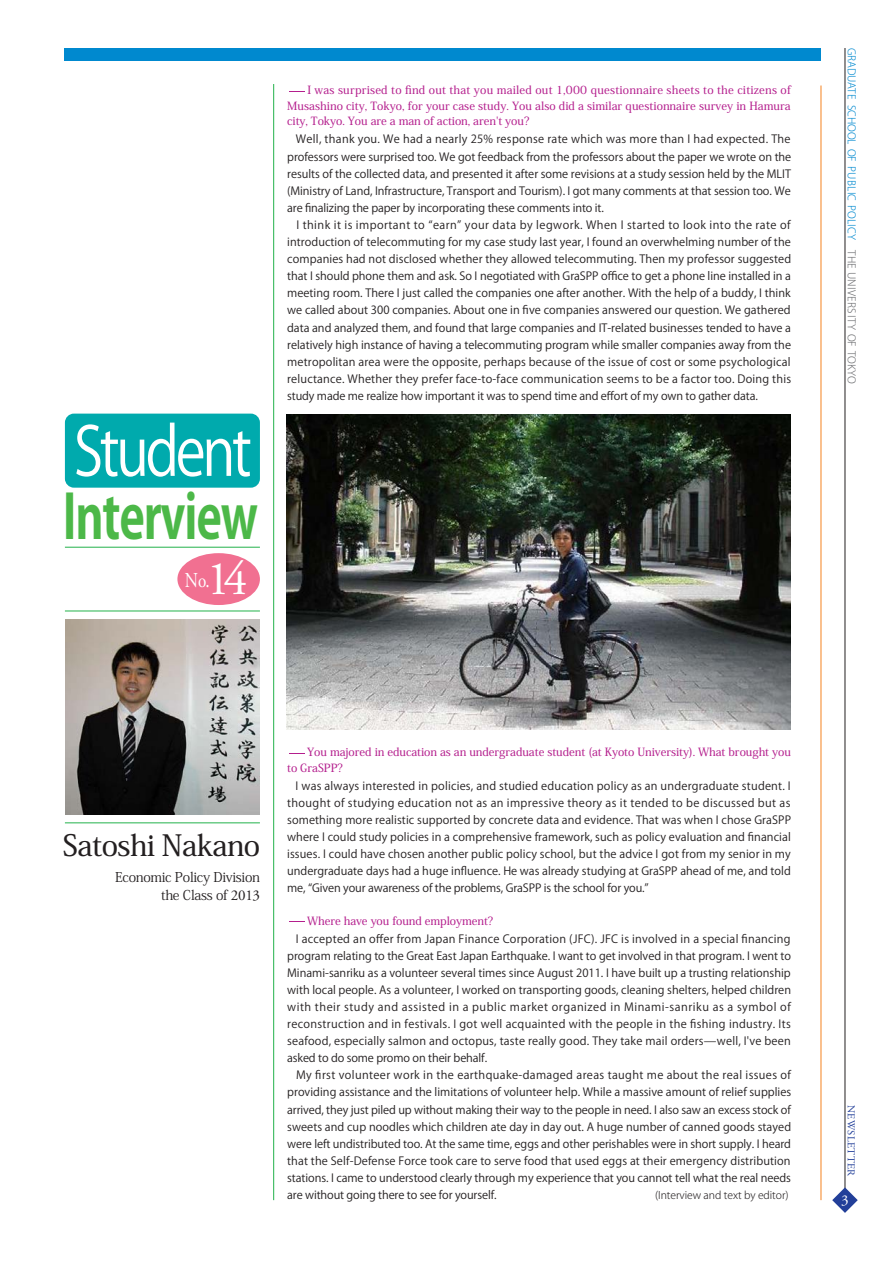
<style>
.page{position:relative;width:893px;height:1263px;background:#fff}
.page>*{position:absolute;margin:0;border:0;box-sizing:border-box;transform-origin:0 0}
.t1{font:66.6px "Koz Go Pro";letter-spacing:-.06em;color:#fff;scale:.83 1}
.t2{font:700 60.45px "Koz Go Pro";letter-spacing:-.025em;color:#4cb848;scale:.77 1}
.t3{font:48px "Adobe Garamond Pro";color:#fff}
.t4{font:500 29.25px "Koz Min Pro";letter-spacing:-.02em;color:#231f20}
.t5{font:21.15px "Adobe Garamond Pro";color:#fff;scale:.8 1}
.t6{font:15px "Adobe Garamond Pro";color:#fff}
.t7{font:13.5px/18px "Koz Min Pro";letter-spacing:-.02em;color:#231f20;text-align:right}
.t8{font:11.25px/17.1px "Koz Go Pro";color:#231f20;text-align:justify}
.t9{font:500 11.25px/15.8px "Koz Min Pro";letter-spacing:-.005em;color:#b41e8d;text-align:justify;scale:6 1}
.t10{font:11.25px "Koz Go Pro";letter-spacing:.02em;color:#231f20}
.t11{font:11.25px "Koz Go Pro";letter-spacing:.025em;color:#231f20}
.t12{font:11.25px "Koz Go Pro";letter-spacing:.03em;color:#231f20}
.t13{font:11.25px "Koz Go Pro";letter-spacing:.04em;color:#231f20}
.t14{font:11.25px "Koz Go Pro";letter-spacing:.045em;color:#231f20}
.t15{font:11.25px "Koz Go Pro";letter-spacing:.035em;color:#231f20}
.t16{font:300 10.5px "Koz Go Pro";letter-spacing:.005em;color:#0089cf}
.t17{font:10.5px "Adobe Garamond Pro";letter-spacing:.04em;color:#223f99}
.s1{color:#6c6d70}
.s2{font-family:"Adobe Garamond Pro";font-size:15px}
.s3{font-weight:300}
.s4{font-weight:300;font-size:10.5px}
</style>
<div class="page">
<div style="left:177px;top:553px;width:83px;height:52px;background:#f17091;border-radius:50%"></div>
<div style="left:65px;top:48px;width:756px;height:12px;background:#0089cf"></div>
<hr style="left:845px;top:48px;width:1px;height:1152px;background:#231f20">
<svg style="left:832px;top:1187px;width:26px;height:26px"></svg>
<hr style="left:821px;top:85px;width:1px;height:1115px;background:#f58220">
<hr style="left:273px;top:84px;width:1px;height:1116px;background:#23b24b">
<img style="left:286px;top:414px;width:504px;height:316px">
<img style="left:65px;top:619px;width:195px;height:195px">
<div style="left:65px;top:414px;width:195px;height:74px;background:#00aaad;border-radius:9px"></div>
<hr style="left:65px;top:611px;width:195px;height:1px;background:#23b24b">
<hr style="left:65px;top:822px;width:195px;height:1px;background:#23b24b">
<hr style="left:65px;top:547px;width:195px;height:1px;background:#23b24b">
<p class="t1" style="left:74px;top:408px;width:216px">Student</p>
<p class="t2" style="left:63px;top:478px;width:255px">Interview</p>
<p class="t3" style="left:206px;top:550px;width:43px">14</p>
<p class="t5" style="left:185px;top:568px;width:32px">No.</p>
<p class="t9" style="left:287px;top:81px;width:85px">-I was surprised to find out that you mailed out 1,000 questionnaire sheets to the citizens of Musashino city, Tokyo, for your case study. You also did a similar questionnaire survey in Hamura city, Tokyo. You are a man of action, aren't you?</p>
<p class="t11" style="left:296px;top:132px;width:496px">Well, thank you. We had a nearly 25% response rate which was more than I had expected. The</p>
<p class="t8" style="left:287px;top:148px;width:506px">professors were surprised too. We got feedback from the professors about the paper we wrote on the</p>
<p class="t8" style="left:287px;top:165px;width:505px">results of the collected data, and presented it after some revisions at a study session held by the MLIT</p>
<p class="t8" style="left:287px;top:182px;width:505px">(Ministry of Land, Infrastructure, Transport and Tourism). I got many comments at that session too. We</p>
<p class="t8" style="left:287px;top:199px;width:318px">are finalizing the paper by incorporating these comments into it.</p>
<p class="t13" style="left:296px;top:217px;width:496px">I think it is important to “earn” your data by legwork. When I started to look into the rate of</p>
<p class="t8" style="left:287px;top:234px;width:505px">introduction of telecommuting for my case study last year, I found an overwhelming number of the</p>
<p class="t8" style="left:287px;top:251px;width:506px">companies had not disclosed whether they allowed telecommuting. Then my professor suggested</p>
<p class="t8" style="left:287px;top:268px;width:505px">that I should phone them and ask. So I negotiated with GraSPP office to get a phone line installed in a</p>
<p class="t8" style="left:287px;top:285px;width:505px">meeting room. There I just called the companies one after another. With the help of a buddy, I think</p>
<p class="t8" style="left:287px;top:302px;width:505px">we called about 300 companies. About one in five companies answered our question. We gathered</p>
<p class="t8" style="left:287px;top:319px;width:505px">data and analyzed them, and found that large companies and IT-related businesses tended to have a</p>
<p class="t8" style="left:287px;top:336px;width:505px">relatively high instance of having a telecommuting program while smaller companies away from the</p>
<p class="t8" style="left:287px;top:353px;width:505px">metropolitan area were the opposite, perhaps because of the issue of cost or some psychological</p>
<p class="t10" style="left:287px;top:371px;width:505px">reluctance. Whether they prefer face-to-face communication seems to be a factor too. Doing this</p>
<p class="t8" style="left:287px;top:388px;width:472px">study made me realize how important it was to spend time and effort of my own to gather data.</p>
<p class="t16" style="left:859px;top:48px;width:337px;rotate:90deg">GRADUATE SCHOOL OF PUBLIC POLICY　<span class="s1">THE UNIVERSITY OF TOKYO</span></p>
<p class="t4" style="left:63px;top:824px;width:199px">Satoshi Nakano</p>
<p class="t7" style="left:115px;top:867px;width:146px">Economic Policy Division the Class of <span class="s2">2013</span></p>
<p class="t9" style="left:287px;top:744px;width:85px">-You majored in education as an undergraduate student (at Kyoto University). What brought you to GraSPP?</p>
<p class="t8" style="left:287px;top:777px;width:505px;text-indent:8px">I was always interested in policies, and studied education policy as an undergraduate student. I thought of studying education not as an impressive theory as it tended to be discussed but as something more realistic supported by concrete data and evidence. That was when I chose GraSPP where I could study policies in a comprehensive framework, such as policy evaluation and financial issues. I could have chosen another public policy school, but the advice I got from my senior in my undergraduate days had a huge influence. He was already studying at GraSPP ahead of me, and told me, “Given your awareness of the problems, GraSPP is the school for you.”</p>
<p class="t9" style="left:287px;top:912px;width:36px">-Where have you found employment?</p>
<p class="t11" style="left:296px;top:931px;width:496px">I accepted an offer from Japan Finance Corporation (JFC). JFC is involved in a special financing</p>
<p class="t8" style="left:287px;top:947px;width:505px">program relating to the Great East Japan Earthquake. I want to get involved in that program. I went to</p>
<p class="t8" style="left:287px;top:964px;width:505px">Minami-sanriku as a volunteer several times since August 2011. I have built up a trusting relationship</p>
<p class="t8" style="left:287px;top:981px;width:505px">with local people. As a volunteer, I worked on transporting goods, cleaning shelters, helped children</p>
<p class="t14" style="left:287px;top:999px;width:505px">with their study and assisted in a public market organized in Minami-sanriku as a symbol of</p>
<p class="t12" style="left:287px;top:1017px;width:505px">reconstruction and in festivals. I got well acquainted with the people in the fishing industry. Its</p>
<p class="t10" style="left:287px;top:1034px;width:505px">seafood, especially salmon and octopus, taste really good. They take mail orders̶well, I've been</p>
<p class="t8" style="left:287px;top:1050px;width:201px">asked to do some promo on their behalf.</p>
<p class="t15" style="left:296px;top:1068px;width:496px">My first volunteer work in the earthquake-damaged areas taught me about the real issues of</p>
<p class="t8" style="left:287px;top:1084px;width:506px">providing assistance and the limitations of volunteer help. While a massive amount of relief supplies</p>
<p class="t8" style="left:287px;top:1101px;width:505px">arrived, they just piled up without making their way to the people in need. I also saw an excess stock of</p>
<p class="t8" style="left:287px;top:1118px;width:505px">sweets and cup noodles which children ate day in day out. A huge number of canned goods stayed</p>
<p class="t8" style="left:287px;top:1135px;width:505px">were left undistributed too. At the same time, eggs and other perishables were in short supply. I heard</p>
<p class="t8" style="left:287px;top:1152px;width:505px">that the Self-Defense Force took care to serve food that used eggs at their emergency distribution</p>
<p class="t8" style="left:287px;top:1169px;width:505px">stations. I came to understood clearly through my experience that you cannot tell what the real needs</p>
<p class="t8" style="left:287px;top:1187px;width:503px">are without going there to see for yourself. <span class="s3">　　　　　　　　　　　　　</span> <span class="s4">(Interview and text by editor)</span></p>
<p class="t17" style="left:858px;top:1104px;width:73px;rotate:90deg">NEWSLETTER</p>
<p class="t6" style="left:841px;top:1191px;width:9px">3</p>
</div>
